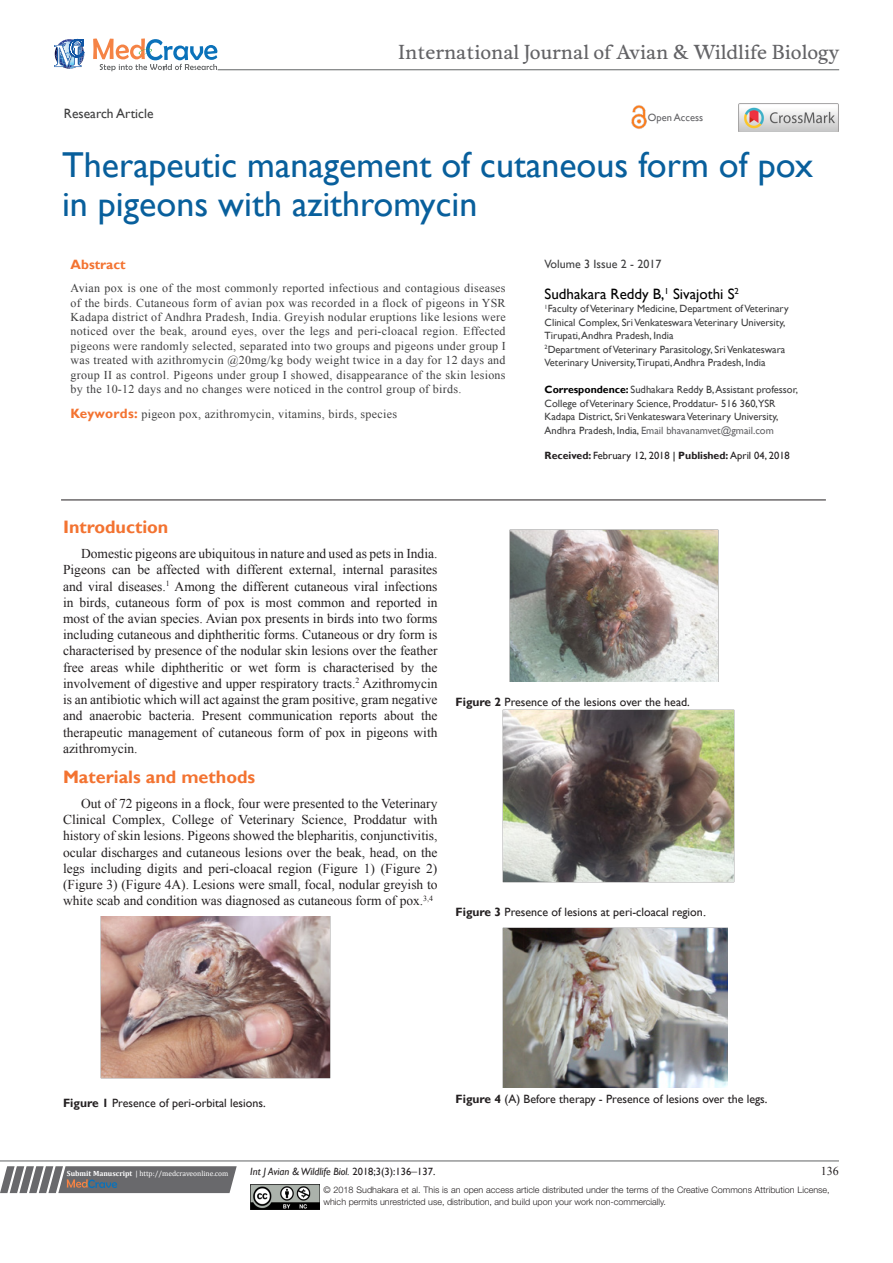
<style>
.page{position:relative;width:893px;height:1263px;background:#fff}
.page>*{position:absolute;margin:0;border:0;box-sizing:border-box;transform-origin:0 0}
.t1{font:36px/39px "Gill Sans";color:#085f9c}
.t2{font:18.6px "Musee";color:#636366}
.List_Paragraph{font:700 18px "Gill Sans";color:#f37331}
.t3{font:15px "Gill Sans";color:#000}
.Normal__Web{font:13.5px/16.2px "Times New Roman";color:#231f20;text-align:justify}
.t4{font:13.5px "Gill Sans";color:#3e3e3f}
.t5{font:700 13.5px "Gill Sans";color:#f37331}
.t6{font:12px/14.4px "Times New Roman";letter-spacing:.025em;color:#3e3e3f;text-align:justify}
.t7{font:12px "Gill Sans";color:#231f20}
.t8{font:12px "Gill Sans";color:#3e3e3f}
.t9{font:12px "Times New Roman";color:#231f20}
.t10{font:10.5px/13.5px "Gill Sans";color:#3e3e3f}
.t11{font:10.5px "Gill Sans";color:#231f20}
.t12{font:italic 10.5px "Gill Sans";color:#231f20}
.t13{font:10.5px "Gill Sans";color:#636366}
.t14{font:300 9px/12px "Helvetica Neue LT Std";color:#231f20}
.t15{font:7.5px "Cambria";color:#fff}
.s1{font-weight:700;color:#000}
.s2{color:#636366}
.s3{font-weight:700}
.s4{color:#000}
.s5{font-family:"Gill Sans";font-weight:700;font-size:13.5px;color:#f37331}
.s6{font-family:"Times New Roman";font-size:15px}
.s7{font-style:normal}
.s8{font-family:"Times New Roman";font-style:normal;font-size:12px}
</style>
<div class="page">
<svg style="left:0;top:1166px;width:237px;height:27px;background:#78787a"></svg>
<hr style="left:0;top:1161px;width:839px;height:1px;background:#626465">
<hr style="left:61px;top:500px;width:765px;height:1px;background:#231f20">
<img style="left:250px;top:1185px;width:69px;height:24px">
<svg style="left:54px;top:39px;width:30px;height:30px"></svg>
<svg style="left:93px;top:38px;width:124px;height:33px"></svg>
<hr style="left:218px;top:70px;width:621px;height:1px;background:#626465">
<img style="left:631px;top:105px;width:16px;height:24px">
<img style="left:739px;top:104px;width:99px;height:28px">
<img style="left:101px;top:917px;width:229px;height:161px">
<img style="left:509px;top:530px;width:209px;height:152px">
<img style="left:503px;top:709px;width:231px;height:173px">
<img style="left:503px;top:927px;width:225px;height:161px">
<p class="t4" style="left:64px;top:105px;width:91px">Research Article</p>
<p class="t2" style="left:398px;top:41px;width:442px">International Journal of Avian &amp; Wildlife Biology</p>
<p class="t13" style="left:648px;top:112px;width:57px">Open Access</p>
<p class="t1" style="left:62px;top:146px;width:752px">Therapeutic management of cutaneous form of pox in pigeons with azithromycin</p>
<p class="t8" style="left:545px;top:257px;width:118px">Volume 3 Issue 2 - 2017</p>
<p class="t3" style="left:545px;top:285px;width:196px">Sudhakara Reddy B,<sup>1</sup> Sivajothi S<sup>2</sup></p>
<p class="t10" style="left:545px;top:302px;width:246px"><sup>1</sup>Faculty of Veterinary Medicine, Department of Veterinary<br>Clinical Complex, Sri Venkateswara Veterinary University,<br>Tirupati, Andhra Pradesh, India</p>
<p class="t10" style="left:545px;top:343px;width:242px"><sup>2</sup>Department of Veterinary Parasitology, Sri Venkateswara<br>Veterinary University,Tirupati, Andhra Pradesh, India</p>
<p class="t10" style="left:545px;top:383px;width:255px"><span class="s1">Correspondence:</span> Sudhakara Reddy B, Assistant professor, College of Veterinary Science, Proddatur- 516 360,YSR Kadapa District, Sri Venkateswara Veterinary University, Andhra Pradesh, India, <span class="s2">Email bhavanamvet@gmail.com</span></p>
<p class="t11" style="left:545px;top:449px;width:247px"><span class="s3">Received:</span> February 12, 2018 <span class="s4">|</span> <span class="s3">Published:</span> April 04, 2018</p>
<p class="t5" style="left:71px;top:256px;width:57px">Abstract</p>
<p class="t6" style="left:71px;top:281px;width:437px">Avian pox is one of the most commonly reported infectious and contagious diseases of the birds. Cutaneous form of avian pox was recorded in a flock of pigeons in YSR Kadapa district of Andhra Pradesh, India. Greyish nodular eruptions like lesions were noticed over the beak, around eyes, over the legs and peri-cloacal region. Effected pigeons were randomly selected, separated into two groups and pigeons under group I was treated with azithromycin @20mg/kg body weight twice in a day for 12 days and group II as control. Pigeons under group I showed, disappearance of the skin lesions by the 10-12 days and no changes were noticed in the control group of birds.</p>
<p class="t6" style="left:71px;top:407px;width:328px"><span class="s5">Keywords:</span> pigeon pox, azithromycin, vitamins, birds, species</p>
<p class="List_Paragraph" style="left:63px;top:516px;width:107px">Introduction</p>
<p class="Normal__Web" style="left:63px;top:545px;width:376px;text-indent:18px">Domestic pigeons are ubiquitous in nature and used as pets in India.<br>Pigeons can be affected with different external, internal parasites and viral diseases.<sup>1</sup> Among the different cutaneous viral infections in birds, cutaneous form of pox is most common and reported in most of the avian species. Avian pox presents in birds into two forms including cutaneous and diphtheritic forms. Cutaneous or dry form is characterised by presence of the nodular skin lesions over the feather free areas while diphtheritic or wet form is characterised by the involvement of digestive and upper respiratory tracts.<sup>2</sup> Azithromycin is an antibiotic which will act against the gram positive, gram negative and anaerobic bacteria. Present communication reports about the therapeutic management of cutaneous form of pox in pigeons with azithromycin.</p>
<p class="List_Paragraph" style="left:63px;top:766px;width:194px">Materials and methods</p>
<p class="Normal__Web" style="left:63px;top:795px;width:376px;text-indent:18px">Out of 72 pigeons in a flock, four were presented to the Veterinary Clinical Complex, College of Veterinary Science, Proddatur with history of skin lesions. Pigeons showed the blepharitis, conjunctivitis, ocular discharges and cutaneous lesions over the beak, head, on the legs including digits and peri-cloacal region (Figure 1) (Figure 2) (Figure 3) (Figure 4A). Lesions were small, focal, nodular greyish to white scab and condition was diagnosed as cutaneous form of pox.<sup>3,4</sup></p>
<p class="t7" style="left:455px;top:695px;width:236px"><span class="s3">Figure 2</span> Presence of the lesions over the head.</p>
<p class="t7" style="left:455px;top:905px;width:253px"><span class="s3">Figure 3</span> Presence of lesions at peri-cloacal region<span class="s6">.</span></p>
<p class="t7" style="left:63px;top:1096px;width:204px"><span class="s3">Figure 1</span> Presence of peri-orbital lesions.</p>
<p class="t7" style="left:455px;top:1092px;width:314px"><span class="s3">Figure 4</span> (A) Before therapy - Presence of lesions over the legs.</p>
<p class="t15" style="left:67px;top:1169px;width:163px"><span class="s3">Submit Manuscript</span> | http://medcraveonline.com</p>
<p class="t12" style="left:250px;top:1165px;width:187px">Int J Avian &amp; Wildlife Biol. <span class="s7">2018;3(3):136</span><span class="s8">‒</span><span class="s7">137.</span></p>
<p class="t9" style="left:821px;top:1163px;width:19px">136</p>
<p class="t14" style="left:323px;top:1183px;width:508px">© 2018 Sudhakara et al. This is an open access article distributed under the terms of the Creative Commons Attribution License, which permits unrestricted use, distribution, and build upon your work non-commercially.</p>
</div>
